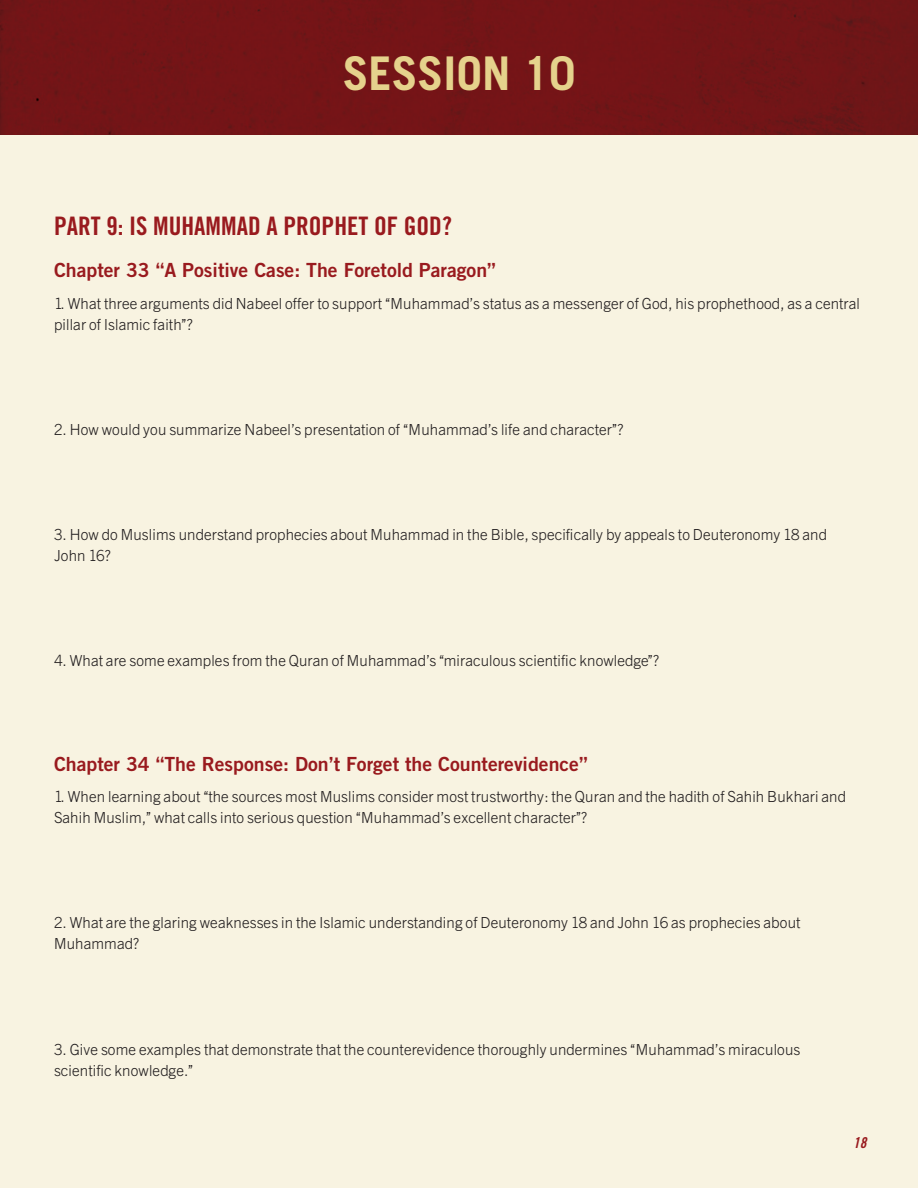
<style>
.page{position:relative;width:918px;height:1188px;background:#f8f3e1}
.page>*{position:absolute;margin:0;border:0;box-sizing:border-box;transform-origin:0 0}
.t1{font:700 46.5px "Trade Gothic";color:#e5d28c}
.t2{font:25.5px "Trade Gothic Bold Cond Twenty";color:#991a1e}
.t3{font:19.5px "Trade Gothic Bold Two";color:#991a1e}
.t4{font:16.5px/21px "Trade Gothic Lgt";letter-spacing:.01em;color:#231f20}
.t5{font:15px "Trade Gothic Bold Cond Twenty Obl";color:#991a1e}
</style>
<div class="page">
<div style="left:0;top:0;width:918px;height:135px;background:#731417"></div>
<h1 class="t1" style="left:343px;top:45px;width:234px">SESSION 10</h1>
<h2 class="t2" style="left:54px;top:211px;width:399px">PART 9: IS MUHAMMAD A PROPHET OF GOD?</h2>
<p class="t3" style="left:54px;top:258px;width:443px">Chapter 33 “A Positive Case: The Foretold Paragon”</p>
<p class="t4" style="left:54px;top:294px;width:808px">1. What three arguments did Nabeel offer to support “Muhammad’s status as a messenger of God, his prophethood, as a central pillar of Islamic faith”?</p>
<p class="t4" style="left:54px;top:420px;width:571px">2. How would you summarize Nabeel’s presentation of “Muhammad’s life and character”?</p>
<p class="t4" style="left:54px;top:525px;width:774px">3. How do Muslims understand prophecies about Muhammad in the Bible, specifically by appeals to Deuteronomy 18 and<br>John 16?</p>
<p class="t4" style="left:54px;top:651px;width:607px">4. What are some examples from the Quran of Muhammad’s “miraculous scientific knowledge”?</p>
<p class="t3" style="left:54px;top:752px;width:535px">Chapter 34 “The Response: Don’t Forget the Counterevidence”</p>
<p class="t4" style="left:54px;top:788px;width:793px">1. When learning about “the sources most Muslims consider most trustworthy: the Quran and the hadith of Sahih Bukhari and<br>Sahih Muslim,” what calls into serious question “Muhammad’s excellent character”?</p>
<p class="t4" style="left:54px;top:914px;width:748px">2. What are the glaring weaknesses in the Islamic understanding of Deuteronomy 18 and John 16 as prophecies about<br>Muhammad?</p>
<p class="t4" style="left:54px;top:1040px;width:748px">3. Give some examples that demonstrate that the counterevidence thoroughly undermines “Muhammad’s miraculous scientific knowledge.”</p>
<p class="t5" style="left:853px;top:1134px;width:15px">18</p>
</div>
